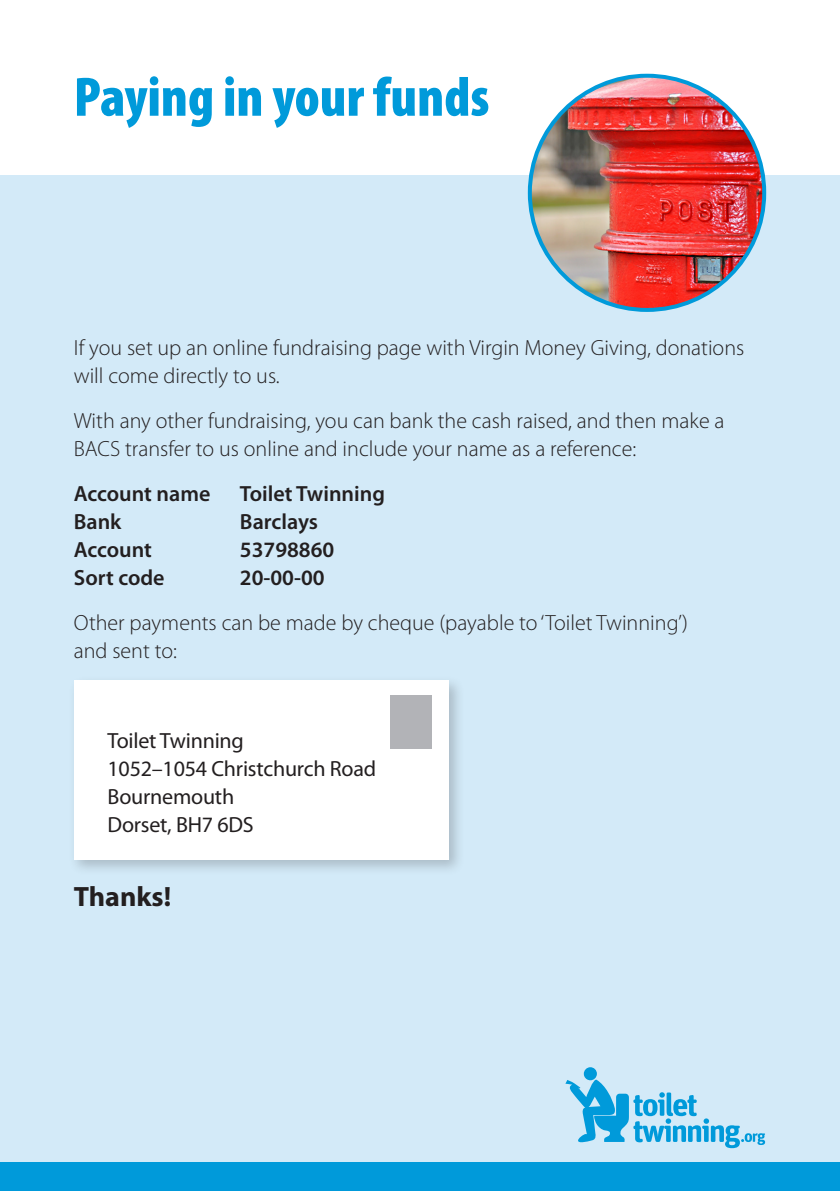
<style>
.page{position:relative;width:840px;height:1191px;background:#fff}
.page>*{position:absolute;margin:0;border:0;box-sizing:border-box;transform-origin:0 0}
.Rules_main-head{font:900 condensed 56px "Myriad Pro";color:#009ada}
.t1{font:700 28px "Myriad Pro";color:#231f20}
.t2{font:300 22px/28px "Myriad Pro";color:#231f20}
.t3{font:600 22px "Myriad Pro";color:#231f20}
.t4{font:22px/28px "Myriad Pro";letter-spacing:-.01em;color:#231f20}
</style>
<div class="page">
<div style="left:0;top:176px;width:839px;height:1015px;background:#d3eaf8"></div>
<img style="left:529px;top:76px;width:234px;height:234px;border-radius:117px">
<svg style="left:565px;top:1067px;width:199px;height:81px"></svg>
<div style="left:0;top:1162px;width:839px;height:29px;background:#009ada"></div>
<div style="left:68px;top:674px;width:396px;height:201px;background:#231f20;opacity:.23"></div>
<div style="left:74px;top:680px;width:374px;height:179px;background:#fff"></div>
<div style="left:390px;top:696px;width:42px;height:53px;background:#b2b3b7"></div>
<p class="Rules_main-head" style="left:74px;top:66px;width:417px">Paying in your funds</p>
<p class="t2" style="left:74px;top:334px;width:671px">If you set up an online fundraising page with Virgin Money Giving, donations will come directly to us.</p>
<p class="t2" style="left:74px;top:407px;width:652px">With any other fundraising, you can bank the cash raised, and then make a<br>BACS transfer to us online and include your name as a reference:</p>
<p class="t3" style="left:74px;top:480px;width:138px">Account name</p>
<p class="t3" style="left:240px;top:480px;width:146px">Toilet Twinning</p>
<p class="t3" style="left:74px;top:508px;width:49px">Bank</p>
<p class="t3" style="left:240px;top:508px;width:79px">Barclays</p>
<p class="t3" style="left:74px;top:536px;width:80px">Account</p>
<p class="t3" style="left:240px;top:536px;width:96px">53798860</p>
<p class="t3" style="left:74px;top:564px;width:92px">Sort code</p>
<p class="t3" style="left:240px;top:564px;width:86px">20-00-00</p>
<p class="t2" style="left:74px;top:609px;width:615px">Other payments can be made by cheque (payable to ‘Toilet Twinning’) and sent to:</p>
<p class="t4" style="left:107px;top:726px;width:270px">Toilet Twinning<br>1052–1054 Christchurch Road<br>Bournemouth<br>Dorset, BH7 6DS</p>
<p class="t1" style="left:74px;top:878px;width:99px">Thanks!</p>
</div>
